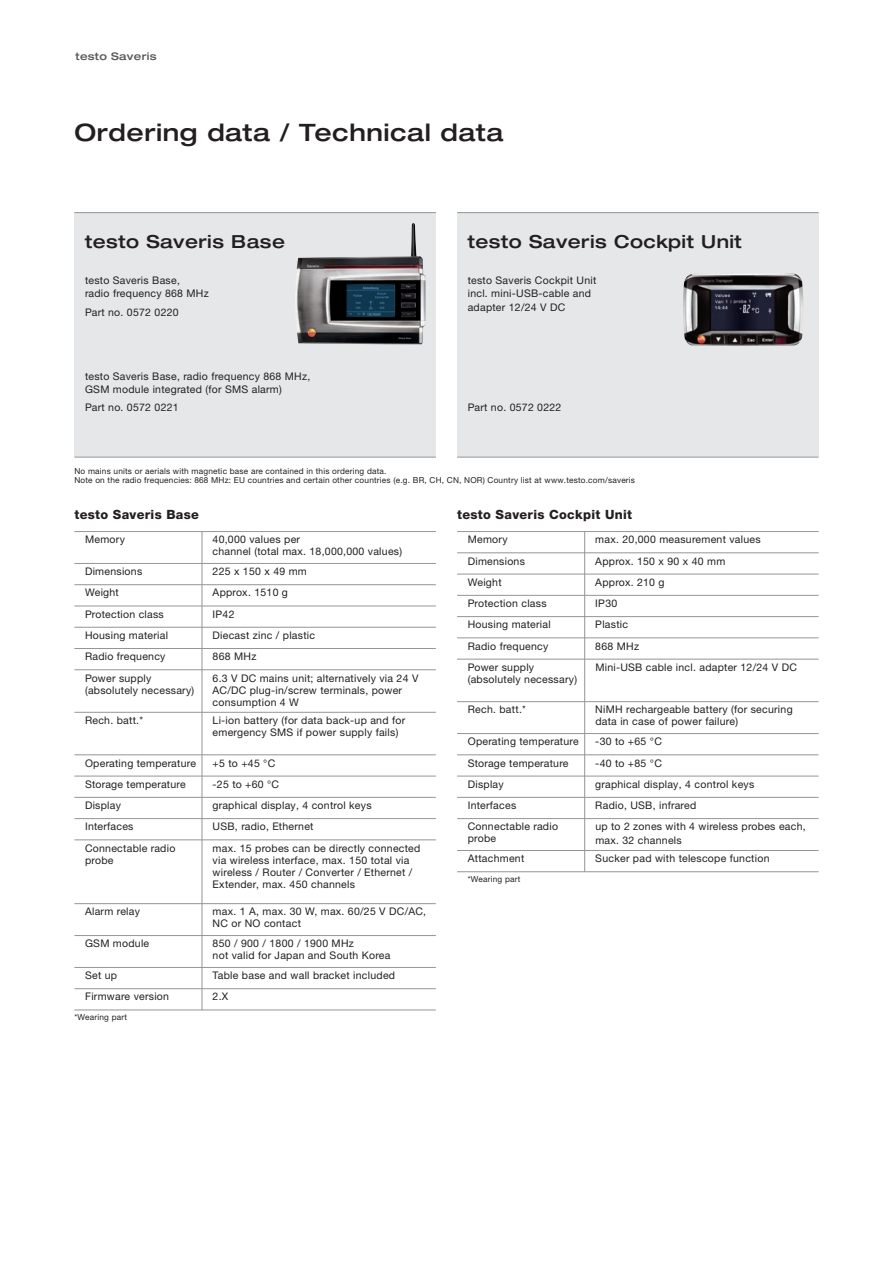
<style>
.page{position:relative;width:893px;height:1263px;background:#fff}
.page>*{position:absolute;margin:0;border:0;box-sizing:border-box;transform-origin:0 0}
.t1{font:500 expanded 24px "Helvetica Neue LTW1 G";letter-spacing:.025em;color:#231f20}
.t2{font:500 expanded 18px "Helvetica Neue LTW1 G";letter-spacing:.025em;color:#231f20}
.t3{font:800 12.75px "Helvetica Neue LTW1 G";letter-spacing:.025em;color:#231f20}
.t4{font:10.5px/12px "Helvetica Neue LTW1 G";letter-spacing:.025em;color:#231f20}
.t5{font:500 expanded 10.5px "Helvetica Neue LTW1 G";letter-spacing:.025em;color:#57585a}
.t6{font:8.25px/9px "Helvetica Neue LTW1 G";letter-spacing:.025em;color:#231f20}
</style>
<div class="page">
<div style="left:74px;top:213px;width:362px;height:244px;background:#e6e7e9"></div>
<hr style="left:74px;top:212px;width:362px;height:1px;background:#939598">
<hr style="left:74px;top:457px;width:362px;height:1px;background:#939598">
<img style="left:295px;top:223px;width:131px;height:121px">
<div style="left:457px;top:213px;width:362px;height:244px;background:#e6e7e9"></div>
<hr style="left:457px;top:212px;width:362px;height:1px;background:#939598">
<hr style="left:457px;top:457px;width:362px;height:1px;background:#939598">
<img style="left:683px;top:273px;width:120px;height:73px">
<hr style="left:74px;top:531px;width:362px;height:1px;background:#939598">
<hr style="left:74px;top:563px;width:362px;height:1px;background:#939598">
<hr style="left:74px;top:584px;width:362px;height:1px;background:#939598">
<hr style="left:74px;top:606px;width:362px;height:1px;background:#939598">
<hr style="left:74px;top:627px;width:362px;height:1px;background:#939598">
<hr style="left:74px;top:648px;width:362px;height:1px;background:#939598">
<hr style="left:74px;top:669px;width:362px;height:1px;background:#939598">
<hr style="left:74px;top:712px;width:362px;height:1px;background:#939598">
<hr style="left:74px;top:754px;width:362px;height:1px;background:#939598">
<hr style="left:74px;top:776px;width:362px;height:1px;background:#939598">
<hr style="left:74px;top:797px;width:362px;height:1px;background:#939598">
<hr style="left:74px;top:818px;width:362px;height:1px;background:#939598">
<hr style="left:74px;top:839px;width:362px;height:1px;background:#939598">
<hr style="left:74px;top:903px;width:362px;height:1px;background:#939598">
<hr style="left:74px;top:935px;width:362px;height:1px;background:#939598">
<hr style="left:74px;top:967px;width:362px;height:1px;background:#939598">
<hr style="left:74px;top:988px;width:362px;height:1px;background:#939598">
<hr style="left:74px;top:1009px;width:362px;height:1px;background:#939598">
<hr style="left:202px;top:531px;width:1px;height:479px;background:#939598">
<hr style="left:457px;top:531px;width:362px;height:1px;background:#939598">
<hr style="left:457px;top:552px;width:362px;height:1px;background:#939598">
<hr style="left:457px;top:574px;width:362px;height:1px;background:#939598">
<hr style="left:457px;top:595px;width:362px;height:1px;background:#939598">
<hr style="left:457px;top:616px;width:362px;height:1px;background:#939598">
<hr style="left:457px;top:637px;width:362px;height:1px;background:#939598">
<hr style="left:457px;top:659px;width:362px;height:1px;background:#939598">
<hr style="left:457px;top:701px;width:362px;height:1px;background:#939598">
<hr style="left:457px;top:733px;width:362px;height:1px;background:#939598">
<hr style="left:457px;top:754px;width:362px;height:1px;background:#939598">
<hr style="left:457px;top:776px;width:362px;height:1px;background:#939598">
<hr style="left:457px;top:797px;width:362px;height:1px;background:#939598">
<hr style="left:457px;top:818px;width:362px;height:1px;background:#939598">
<hr style="left:457px;top:850px;width:362px;height:1px;background:#939598">
<hr style="left:457px;top:871px;width:362px;height:1px;background:#939598">
<hr style="left:584px;top:531px;width:1px;height:341px;background:#939598">
<p class="t5" style="left:75px;top:53px;width:83px">testo Saveris</p>
<h1 class="t1" style="left:74px;top:124px;width:430px">Ordering data / Technical data</h1>
<h2 class="t2" style="left:85px;top:235px;width:201px">testo Saveris Base</h2>
<p class="t4" style="left:85px;top:274px;width:125px;line-height:13.5px">testo Saveris Base,<br>radio frequency 868 MHz</p>
<p class="t4" style="left:85px;top:307px;width:95px">Part no. 0572 0220</p>
<p class="t4" style="left:85px;top:370px;width:227px;line-height:13.5px">testo Saveris Base, radio frequency 868 MHz,<br>GSM module integrated (for SMS alarm)</p>
<p class="t4" style="left:85px;top:403px;width:95px">Part no. 0572 0221</p>
<h2 class="t2" style="left:468px;top:235px;width:276px">testo Saveris Cockpit Unit</h2>
<p class="t4" style="left:468px;top:274px;width:130px;line-height:13.5px">testo Saveris Cockpit Unit incl. mini-USB-cable and adapter 12/24 V DC</p>
<p class="t4" style="left:468px;top:403px;width:95px">Part no. 0572 0222</p>
<p class="t6" style="left:74px;top:467px;width:562px">No mains units or aerials with magnetic base are contained in this ordering data.<br>Note on the radio frequencies: 868 MHz: EU countries and certain other countries (e.g. BR, CH, CN, NOR) Country list at www.testo.com/saveris</p>
<p class="t3" style="left:74px;top:507px;width:126px">testo Saveris Base</p>
<p class="t4" style="left:85px;top:535px;width:41px">Memory</p>
<p class="t4" style="left:213px;top:535px;width:191px">40,000 values per<br>channel (total max. 18,000,000 values)</p>
<p class="t4" style="left:85px;top:566px;width:59px">Dimensions</p>
<p class="t4" style="left:213px;top:566px;width:96px">225 x 150 x 49 mm</p>
<p class="t4" style="left:85px;top:588px;width:35px">Weight</p>
<p class="t4" style="left:213px;top:588px;width:77px">Approx. 1510 g</p>
<p class="t4" style="left:85px;top:609px;width:80px">Protection class</p>
<p class="t4" style="left:213px;top:609px;width:23px">IP42</p>
<p class="t4" style="left:85px;top:630px;width:84px">Housing material</p>
<p class="t4" style="left:213px;top:630px;width:104px">Diecast zinc / plastic</p>
<p class="t4" style="left:85px;top:652px;width:82px">Radio frequency</p>
<p class="t4" style="left:213px;top:652px;width:45px">868 MHz</p>
<p class="t4" style="left:85px;top:673px;width:111px">Power supply (absolutely necessary)</p>
<p class="t4" style="left:213px;top:673px;width:207px">6.3 V DC mains unit; alternatively via 24 V<br>AC/DC plug-in/screw terminals, power consumption 4 W</p>
<p class="t4" style="left:85px;top:715px;width:60px">Rech. batt.*</p>
<p class="t4" style="left:213px;top:715px;width:194px">Li-ion battery (for data back-up and for emergency SMS if power supply fails)</p>
<p class="t4" style="left:85px;top:758px;width:113px">Operating temperature</p>
<p class="t4" style="left:213px;top:758px;width:64px">+5 to +45 °C</p>
<p class="t4" style="left:85px;top:779px;width:102px">Storage temperature</p>
<p class="t4" style="left:213px;top:779px;width:68px">-25 to +60 °C</p>
<p class="t4" style="left:85px;top:800px;width:37px">Display</p>
<p class="t4" style="left:213px;top:800px;width:161px">graphical display, 4 control keys</p>
<p class="t4" style="left:85px;top:822px;width:50px">Interfaces</p>
<p class="t4" style="left:213px;top:822px;width:103px">USB, radio, Ethernet</p>
<p class="t4" style="left:85px;top:843px;width:92px">Connectable radio probe</p>
<p class="t4" style="left:213px;top:843px;width:209px">max. 15 probes can be directly connected via wireless interface, max. 150 total via wireless / Router / Converter / Ethernet / Extender, max. 450 channels</p>
<p class="t4" style="left:85px;top:907px;width:56px">Alarm relay</p>
<p class="t4" style="left:213px;top:907px;width:215px">max. 1 A, max. 30 W, max. 60/25 V DC/AC,<br>NC or NO contact</p>
<p class="t4" style="left:85px;top:939px;width:66px">GSM module</p>
<p class="t4" style="left:213px;top:939px;width:179px">850 / 900 / 1800 / 1900 MHz<br>not valid for Japan and South Korea</p>
<p class="t4" style="left:85px;top:970px;width:34px">Set up</p>
<p class="t4" style="left:213px;top:970px;width:184px">Table base and wall bracket included</p>
<p class="t4" style="left:85px;top:992px;width:86px">Firmware version</p>
<p class="t4" style="left:213px;top:992px;width:17px">2.X</p>
<p class="t6" style="left:74px;top:1013px;width:54px">*Wearing part</p>
<p class="t3" style="left:457px;top:507px;width:177px">testo Saveris Cockpit Unit</p>
<p class="t4" style="left:468px;top:535px;width:41px">Memory</p>
<p class="t4" style="left:595px;top:535px;width:167px">max. 20,000 measurement values</p>
<p class="t4" style="left:468px;top:556px;width:59px">Dimensions</p>
<p class="t4" style="left:595px;top:556px;width:131px">Approx. 150 x 90 x 40 mm</p>
<p class="t4" style="left:468px;top:577px;width:35px">Weight</p>
<p class="t4" style="left:595px;top:577px;width:71px">Approx. 210 g</p>
<p class="t4" style="left:468px;top:598px;width:80px">Protection class</p>
<p class="t4" style="left:595px;top:598px;width:23px">IP30</p>
<p class="t4" style="left:468px;top:620px;width:84px">Housing material</p>
<p class="t4" style="left:595px;top:620px;width:34px">Plastic</p>
<p class="t4" style="left:468px;top:641px;width:82px">Radio frequency</p>
<p class="t4" style="left:595px;top:641px;width:45px">868 MHz</p>
<p class="t4" style="left:468px;top:662px;width:111px">Power supply (absolutely necessary)</p>
<p class="t4" style="left:595px;top:662px;width:203px">Mini-USB cable incl. adapter 12/24 V DC</p>
<p class="t4" style="left:468px;top:705px;width:60px">Rech. batt.*</p>
<p class="t4" style="left:595px;top:705px;width:199px">NiMH rechargeable battery (for securing data in case of power failure)</p>
<p class="t4" style="left:468px;top:737px;width:113px">Operating temperature</p>
<p class="t4" style="left:595px;top:737px;width:68px">-30 to +65 °C</p>
<p class="t4" style="left:468px;top:758px;width:102px">Storage temperature</p>
<p class="t4" style="left:595px;top:758px;width:68px">-40 to +85 °C</p>
<p class="t4" style="left:468px;top:779px;width:37px">Display</p>
<p class="t4" style="left:595px;top:779px;width:161px">graphical display, 4 control keys</p>
<p class="t4" style="left:468px;top:800px;width:50px">Interfaces</p>
<p class="t4" style="left:595px;top:800px;width:103px">Radio, USB, infrared</p>
<p class="t4" style="left:468px;top:822px;width:92px">Connectable radio probe</p>
<p class="t4" style="left:595px;top:821px;width:212px;line-height:13.5px">up to 2 zones with 4 wireless probes each, max. 32 channels</p>
<p class="t4" style="left:468px;top:853px;width:58px">Attachment</p>
<p class="t4" style="left:595px;top:853px;width:176px">Sucker pad with telescope function</p>
<p class="t6" style="left:468px;top:875px;width:54px">*Wearing part</p>
</div>
